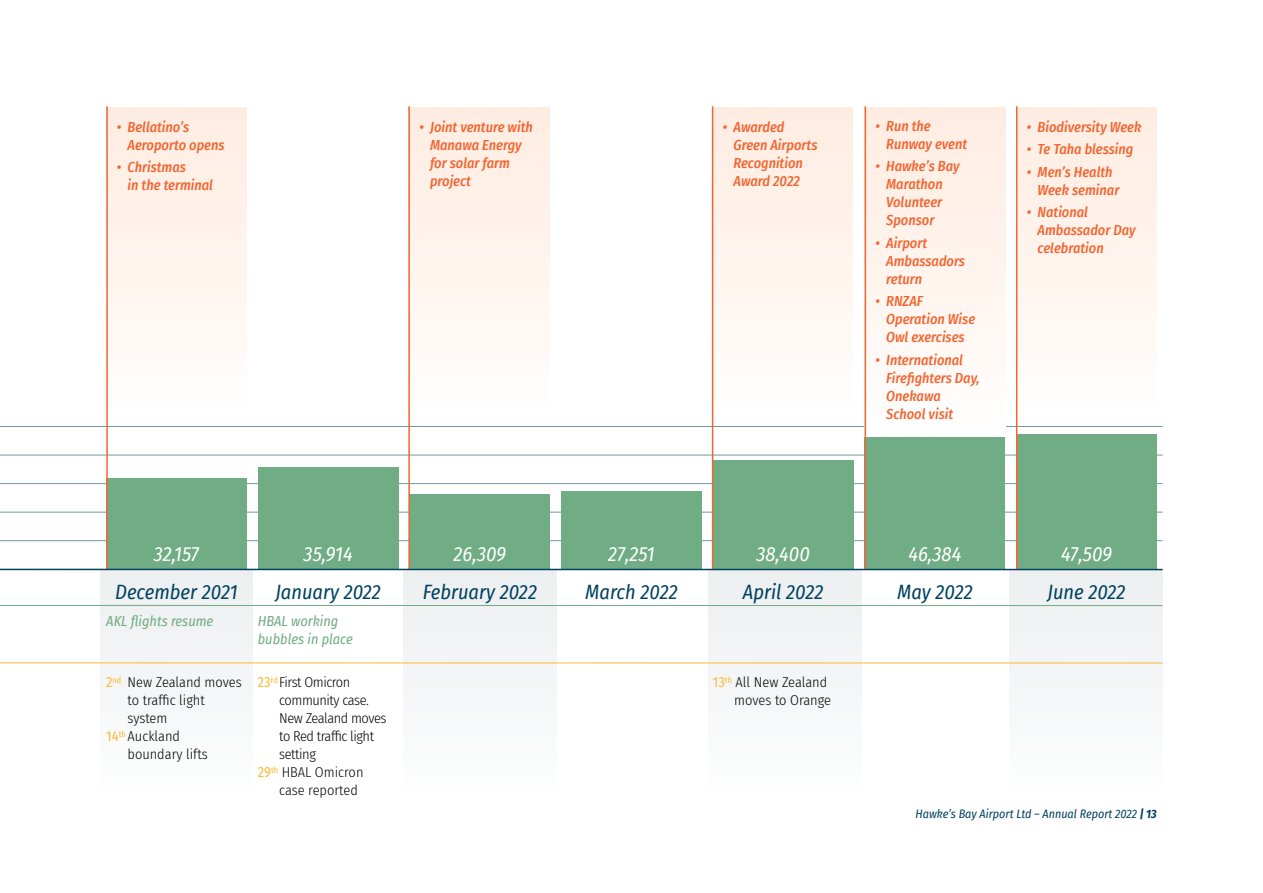
<style>
.page{position:relative;width:1263px;height:893px;background:#fff}
.page>*{position:absolute;margin:0;border:0;box-sizing:border-box;transform-origin:0 0}
.t1{font:italic 20.25px "Fira Sans Condensed";color:#00425f}
.t2{font:italic 20.25px "Fira Sans Condensed";color:#fff}
.t3{font:italic 500 14.25px/18px "Fira Sans Condensed";color:#f26531}
.t4{font:300 14.25px/18px "Fira Sans Condensed";letter-spacing:-.01em;color:#000;text-align:right}
.t5{font:300 14.25px "Fira Sans Condensed";letter-spacing:-.03em;color:#000}
.t6{font:italic 14.25px/18px "Fira Sans Condensed";color:#70ac84}
.t7{font:italic 12px "Fira Sans Condensed";color:#00425f}
.s1{font-weight:400;color:#fdb933}
.s2{font-weight:700}
</style>
<div class="page">
<div style="left:1016px;top:108px;width:141px;height:304px;background:linear-gradient(to bottom,#ffece0,#fffdfc)"></div>
<hr style="left:0;top:426px;width:1162px;height:1px;background:#7099a6">
<hr style="left:0;top:455px;width:1162px;height:1px;background:#7099a6">
<hr style="left:0;top:483px;width:1162px;height:1px;background:#7099a6">
<hr style="left:0;top:512px;width:1162px;height:1px;background:#7099a6">
<hr style="left:0;top:540px;width:1162px;height:1px;background:#7099a6">
<div style="left:101px;top:570px;width:152px;height:227px;background:#f4f6f6"></div>
<div style="left:404px;top:570px;width:153px;height:227px;background:#f4f6f6"></div>
<div style="left:708px;top:570px;width:154px;height:227px;background:#f4f6f6"></div>
<div style="left:1010px;top:570px;width:153px;height:227px;background:#f4f6f6"></div>
<div style="left:107px;top:478px;width:140px;height:91px;background:#70ac84"></div>
<div style="left:258px;top:467px;width:140px;height:102px;background:#70ac84"></div>
<div style="left:410px;top:494px;width:140px;height:75px;background:#70ac84"></div>
<div style="left:561px;top:492px;width:141px;height:77px;background:#70ac84"></div>
<div style="left:713px;top:460px;width:140px;height:109px;background:#70ac84"></div>
<div style="left:865px;top:437px;width:140px;height:132px;background:#70ac84"></div>
<div style="left:1016px;top:435px;width:141px;height:134px;background:#70ac84"></div>
<div style="left:865px;top:107px;width:140px;height:323px;background:linear-gradient(to bottom,#ffece0,#fffdfc)"></div>
<hr style="left:1016px;top:106px;width:1px;height:464px;background:#f26531">
<hr style="left:864px;top:106px;width:2px;height:464px;background:#f26531">
<div style="left:712px;top:108px;width:140px;height:304px;background:linear-gradient(to bottom,#ffece0,#fffdfc)"></div>
<div style="left:409px;top:108px;width:140px;height:304px;background:linear-gradient(to bottom,#ffece0,#fffdfc)"></div>
<div style="left:106px;top:108px;width:141px;height:304px;background:linear-gradient(to bottom,#ffece0,#fffdfc)"></div>
<hr style="left:712px;top:106px;width:1px;height:464px;background:#f26531">
<hr style="left:408px;top:106px;width:2px;height:464px;background:#f26531">
<hr style="left:106px;top:106px;width:2px;height:464px;background:#f26531">
<hr style="left:0;top:569px;width:1162px;height:1px;background:#00425f">
<hr style="left:0;top:662px;width:1162px;height:1px;background:#fdb933">
<hr style="left:0;top:605px;width:1162px;height:1px;background:#70ac84">
<p class="t3" style="left:128px;top:117px;width:98px;text-indent:-11px">• Bellatino’s<br>Aeroporto opens</p>
<p class="t3" style="left:128px;top:157px;width:87px;text-indent:-11px">• Christmas<br>in the terminal</p>
<p class="t3" style="left:430px;top:117px;width:104px;text-indent:-11px">• Joint venture with<br>Manawa Energy for solar farm project</p>
<p class="t3" style="left:733px;top:117px;width:86px;text-indent:-11px">• Awarded<br>Green Airports<br>Recognition<br>Award 2022</p>
<p class="t3" style="left:886px;top:116px;width:83px;text-indent:-11px">• Run the<br>Runway event</p>
<p class="t3" style="left:886px;top:157px;width:75px;text-indent:-11px">• Hawke’s Bay<br>Marathon<br>Volunteer<br>Sponsor</p>
<p class="t3" style="left:886px;top:233px;width:80px;text-indent:-11px">• Airport<br>Ambassadors return</p>
<p class="t3" style="left:886px;top:292px;width:91px;text-indent:-11px">• RNZAF<br>Operation Wise<br>Owl exercises</p>
<p class="t3" style="left:886px;top:350px;width:95px;text-indent:-11px">• International<br>Firefighters Day,<br>Onekawa<br>School visit</p>
<p class="t3" style="left:1027px;top:117px;width:116px">• Biodiversity Week</p>
<p class="t3" style="left:1027px;top:139px;width:108px">• Te Taha blessing</p>
<p class="t3" style="left:1037px;top:162px;width:83px;text-indent:-11px">• Men’s Health<br>Week seminar</p>
<p class="t3" style="left:1037px;top:202px;width:100px;text-indent:-11px">• National<br>Ambassador Day celebration</p>
<h1 class="t2" style="left:154px;top:538px;width:47px">32,157</h1>
<h1 class="t2" style="left:304px;top:538px;width:51px">35,914</h1>
<h1 class="t2" style="left:454px;top:538px;width:54px">26,309</h1>
<h1 class="t2" style="left:608px;top:538px;width:48px">27,251</h1>
<h1 class="t2" style="left:756px;top:538px;width:55px">38,400</h1>
<h1 class="t2" style="left:908px;top:538px;width:55px">46,384</h1>
<h1 class="t2" style="left:1061px;top:538px;width:53px">47,509</h1>
<h1 class="t1" style="left:115px;top:576px;width:124px">December 2021</h1>
<h1 class="t1" style="left:275px;top:576px;width:107px">January 2022</h1>
<h1 class="t1" style="left:423px;top:576px;width:116px">February 2022</h1>
<h1 class="t1" style="left:585px;top:576px;width:94px">March 2022</h1>
<h1 class="t1" style="left:743px;top:576px;width:82px">April 2022</h1>
<h1 class="t1" style="left:897px;top:576px;width:77px">May 2022</h1>
<h1 class="t1" style="left:1047px;top:576px;width:80px">June 2022</h1>
<p class="t6" style="left:106px;top:612px;width:109px">AKL flights resume</p>
<p class="t6" style="left:258px;top:612px;width:97px">HBAL working bubbles in place</p>
<p class="t4" style="left:106px;top:673px;width:137px"><span class="s1">2</span><sup>nd</sup> New Zealand moves</p>
<p class="t4" style="left:128px;top:691px;width:79px">to traffic light</p>
<p class="t4" style="left:128px;top:709px;width:41px">system</p>
<p class="t4" style="left:106px;top:727px;width:75px"><span class="s1">14</span><sup>th</sup> Auckland</p>
<p class="t4" style="left:128px;top:745px;width:82px">boundary lifts</p>
<p class="t5" style="left:258px;top:672px;width:94px"><span class="s1">23</span><sup>rd</sup> First Omicron</p>
<p class="t5" style="left:279px;top:690px;width:91px">community case.</p>
<p class="t5" style="left:279px;top:708px;width:109px">New Zealand moves</p>
<p class="t5" style="left:279px;top:726px;width:96px">to Red traffic light</p>
<p class="t5" style="left:279px;top:744px;width:38px">setting</p>
<p class="t4" style="left:258px;top:763px;width:107px"><span class="s1">29</span><sup>th</sup> HBAL Omicron</p>
<p class="t4" style="left:279px;top:781px;width:80px">case reported</p>
<p class="t4" style="left:713px;top:673px;width:120px"><span class="s1">13</span><sup>th</sup> All New Zealand moves to Orange</p>
<p class="t7" style="left:915px;top:805px;width:243px">Hawke’s Bay Airport Ltd – Annual Report 2022 <span class="s2">| 13</span></p>
</div>
